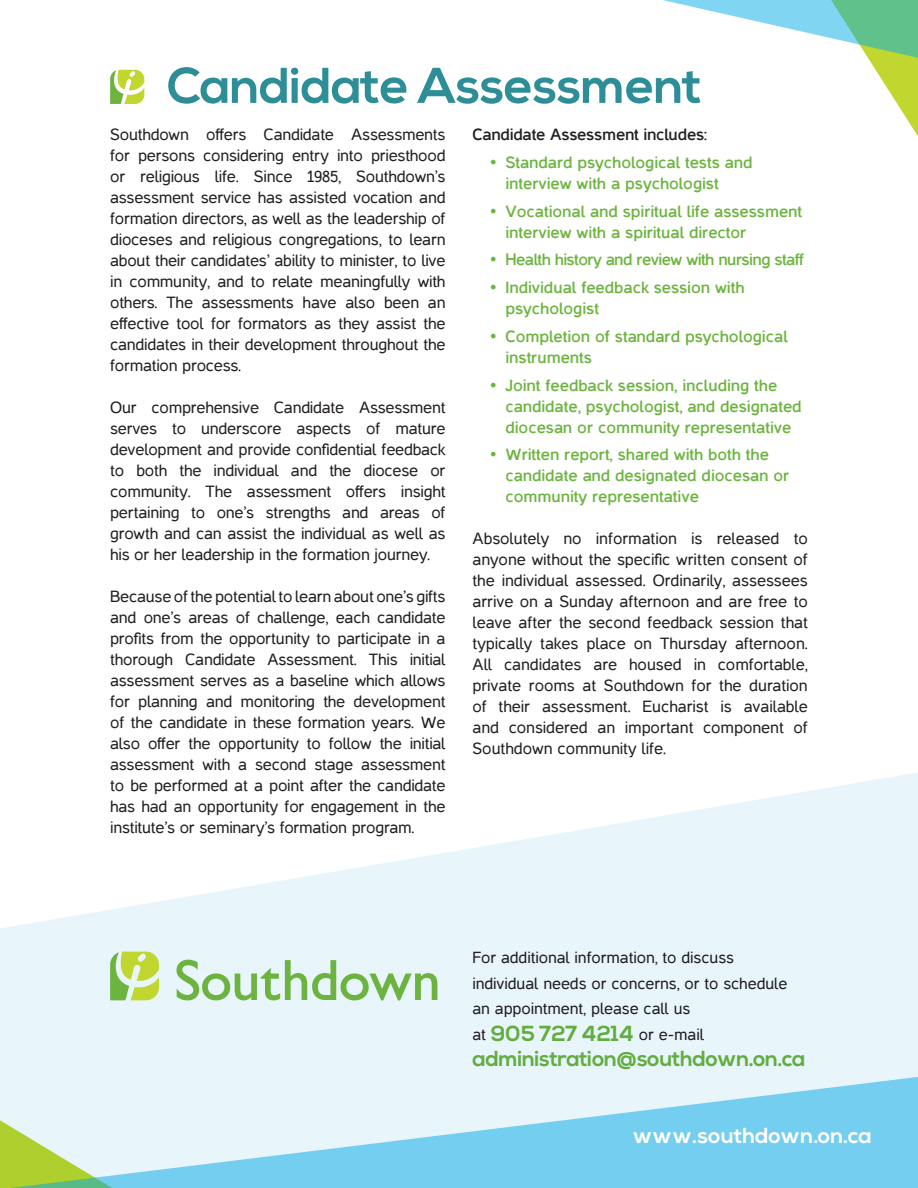
<style>
.page{position:relative;width:918px;height:1188px;background:#fff}
.page>*{position:absolute;margin:0;border:0;box-sizing:border-box;transform-origin:0 0}
.t1{font:700 50.1px "Nexa";letter-spacing:-.01em;color:#2d8e97}
.t2{font:700 21.75px "Nexa";letter-spacing:-.02em;color:#6cb43f}
.t3{font:700 21.75px "Nexa";color:#fff}
.t4{font:16.5px/21px "Casper";letter-spacing:-.01em;color:#231f20;text-align:justify}
.t5{font:700 16.5px/21px "Casper";color:#6cb43f}
.t6{font:700 16.5px "Casper";letter-spacing:-.03em;color:#6cb43f}
.t7{font:700 16.5px "Casper";letter-spacing:-.01em;color:#231f20}
.t8{font:16.35px/25.5px "Casper";color:#231f20}
.s1{font-family:"Nexa";font-weight:700;font-size:21.75px;color:#6cb43f}
</style>
<div class="page">
<svg style="left:896px;top:103px;width:22px;height:33px"></svg>
<svg style="left:663px;top:0;width:255px;height:103px"></svg>
<svg style="left:110px;top:70px;width:34px;height:34px"></svg>
<svg style="left:0;top:772px;width:918px;height:416px;fill:#e8f6fc"></svg>
<svg style="left:176px;top:960px;width:261px;height:40px"></svg>
<svg style="left:110px;top:952px;width:49px;height:48px"></svg>
<p class="t1" style="left:167px;top:57px;width:537px">Candidate Assessment</p>
<p class="t4" style="left:110px;top:124px;width:337px">Southdown offers Candidate Assessments for persons considering entry into priesthood or religious life. Since 1985, Southdown’s assessment service has assisted vocation and formation directors, as well as the leadership of dioceses and religious congregations, to learn about their candidates’ ability to minister, to live in community, and to relate meaningfully with others. The assessments have also been an effective tool for formators as they assist the candidates in their development throughout the formation process.</p>
<p class="t4" style="left:110px;top:397px;width:337px">Our comprehensive Candidate Assessment serves to underscore aspects of mature development and provide confidential feedback to both the individual and the diocese or community. The assessment offers insight pertaining to one’s strengths and areas of growth and can assist the individual as well as his or her leadership in the formation journey.</p>
<p class="t4" style="left:110px;top:586px;width:337px">Because of the potential to learn about one’s gifts and one’s areas of challenge, each candidate profits from the opportunity to participate in a thorough Candidate Assessment. This initial assessment serves as a baseline which allows for planning and monitoring the development of the candidate in these formation years. We also offer the opportunity to follow the initial assessment with a second stage assessment to be performed at a point after the candidate has had an opportunity for engagement in the institute’s or seminary’s formation program.</p>
<p class="t7" style="left:472px;top:126px;width:236px">Candidate Assessment includes:</p>
<p class="t5" style="left:506px;top:152px;width:248px;text-indent:-15px">• Standard psychological tests and interview with a psychologist</p>
<p class="t5" style="left:506px;top:201px;width:298px;text-indent:-15px">• Vocational and spiritual life assessment interview with a spiritual director</p>
<p class="t6" style="left:490px;top:251px;width:315px">• Health history and review with nursing staff</p>
<p class="t5" style="left:506px;top:277px;width:240px;text-indent:-15px">• Individual feedback session with psychologist</p>
<p class="t5" style="left:506px;top:326px;width:284px;text-indent:-15px">• Completion of standard psychological instruments</p>
<p class="t5" style="left:506px;top:375px;width:298px;text-indent:-15px">• Joint feedback session, including the candidate, psychologist, and designated diocesan or community representative</p>
<p class="t5" style="left:506px;top:444px;width:285px;text-indent:-15px">• Written report, shared with both the candidate and designated diocesan or community representative</p>
<p class="t4" style="left:472px;top:528px;width:337px">Absolutely no information is released to anyone without the specific written consent of the individual assessed. Ordinarily, assessees arrive on a Sunday afternoon and are free to leave after the second feedback session that typically takes place on Thursday afternoon.<br>All candidates are housed in comfortable, private rooms at Southdown for the duration of their assessment. Eucharist is available and considered an important component of Southdown community life.</p>
<p class="t8" style="left:472px;top:945px;width:316px">For additional information, to discuss individual needs or concerns, or to schedule an appointment, please call us<br>at <span class="s1">905 727 4214</span> or e-mail</p>
<p class="t2" style="left:472px;top:1046px;width:334px">administration@southdown.on.ca</p>
<p class="t3" style="left:633px;top:1123px;width:241px">www.southdown.on.ca</p>
</div>
